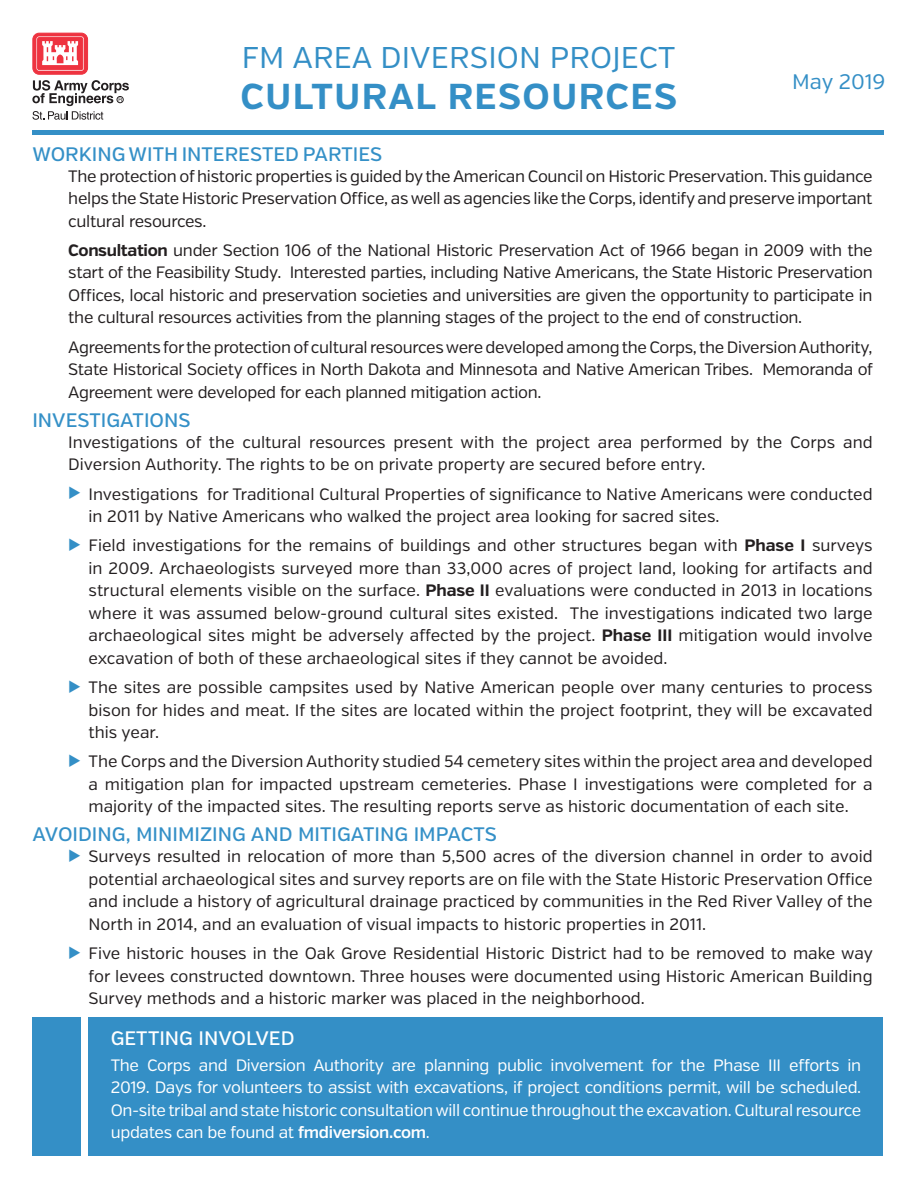
<style>
.page{position:relative;width:918px;height:1188px;background:#fff}
.page>*{position:absolute;margin:0;border:0;box-sizing:border-box;transform-origin:0 0}
.t1{font:700 36px "Verb";letter-spacing:.04em;color:#348fc6}
.t2{font:30px "Verb";letter-spacing:.005em;color:#348fc6}
.t3{font:21px "Verb";color:#348fc6}
.t4{font:500 19.5px "Verb";color:#3490c7}
.t5{font:500 19.5px "Verb";color:#fff}
.t6{font:16.5px/22.5px "Verb";color:#231f20;text-align:justify}
.t7{font:16.5px/22.5px "Verb";letter-spacing:-.02em;color:#fff;text-align:justify}
.s1{font-weight:700}
.s2{color:#348fc6}
.s3{font-weight:600}
</style>
<div class="page">
<div style="left:89px;top:1017px;width:794px;height:139px;background:#348fc6"></div>
<div style="left:32px;top:1017px;width:49px;height:139px;background:#348fc6"></div>
<div style="left:33px;top:33px;width:55px;height:41px;background:#ee3340;border-radius:6px"></div>
<div style="left:33px;top:33px;width:55px;height:41px;border:1px solid #ee3340;border-radius:6px"></div>
<div style="left:36px;top:36px;width:48px;height:35px;border:2px solid #fff;border-radius:2px"></div>
<div style="left:38px;top:38px;width:45px;height:32px;border:1px solid #ee3340;border-radius:2px"></div>
<svg style="left:42px;top:41px;width:36px;height:24px"></svg>
<svg style="left:32px;top:80px;width:97px;height:40px"></svg>
<hr style="left:32px;top:131px;width:852px;height:4px;background:#348fc6">
<p class="t2" style="left:242px;top:40px;width:435px">FM AREA DIVERSION PROJECT</p>
<p class="t1" style="left:240px;top:74px;width:438px">CULTURAL RESOURCES</p>
<p class="t3" style="left:792px;top:69px;width:95px">May 2019</p>
<p class="t4" style="left:32px;top:143px;width:351px">WORKING WITH INTERESTED PARTIES</p>
<p class="t6" style="left:68px;top:165px;width:806px">The protection of historic properties is guided by the American Council on Historic Preservation. This guidance helps the State Historic Preservation Office, as well as agencies like the Corps, identify and preserve important cultural resources.</p>
<p class="t6" style="left:68px;top:239px;width:806px"><span class="s1">Consultation</span> under Section 106 of the National Historic Preservation Act of 1966 began in 2009 with the start of the Feasibility Study. Interested parties, including Native Americans, the State Historic Preservation Offices, local historic and preservation societies and universities are given the opportunity to participate in the cultural resources activities from the planning stages of the project to the end of construction.</p>
<p class="t6" style="left:68px;top:336px;width:806px">Agreements for the protection of cultural resources were developed among the Corps, the Diversion Authority, State Historical Society offices in North Dakota and Minnesota and Native American Tribes. Memoranda of Agreement were developed for each planned mitigation action.</p>
<p class="t4" style="left:32px;top:408px;width:160px">INVESTIGATIONS</p>
<p class="t6" style="left:68px;top:431px;width:806px">Investigations of the cultural resources present with the project area performed by the Corps and<br>Diversion Authority. The rights to be on private property are secured before entry.</p>
<p class="t6" style="left:89px;top:483px;width:786px;text-indent:-20px"><span class="s2">◆</span> Investigations for Traditional Cultural Properties of significance to Native Americans were conducted in 2011 by Native Americans who walked the project area looking for sacred sites.</p>
<p class="t6" style="left:89px;top:535px;width:786px;text-indent:-20px"><span class="s2">◆</span> Field investigations for the remains of buildings and other structures began with <span class="s1">Phase I</span> surveys in 2009. Archaeologists surveyed more than 33,000 acres of project land, looking for artifacts and structural elements visible on the surface. <span class="s1">Phase II</span> evaluations were conducted in 2013 in locations where it was assumed below-ground cultural sites existed. The investigations indicated two large archaeological sites might be adversely affected by the project. <span class="s1">Phase III</span> mitigation would involve excavation of both of these archaeological sites if they cannot be avoided.</p>
<p class="t6" style="left:89px;top:676px;width:786px;text-indent:-20px"><span class="s2">◆</span> The sites are possible campsites used by Native American people over many centuries to process bison for hides and meat. If the sites are located within the project footprint, they will be excavated this year.</p>
<p class="t6" style="left:89px;top:751px;width:786px;text-indent:-20px"><span class="s2">◆</span> The Corps and the Diversion Authority studied 54 cemetery sites within the project area and developed a mitigation plan for impacted upstream cemeteries. Phase I investigations were completed for a majority of the impacted sites. The resulting reports serve as historic documentation of each site.</p>
<p class="t4" style="left:32px;top:823px;width:466px">AVOIDING, MINIMIZING AND MITIGATING IMPACTS</p>
<p class="t6" style="left:89px;top:846px;width:786px;text-indent:-20px"><span class="s2">◆</span> Surveys resulted in relocation of more than 5,500 acres of the diversion channel in order to avoid potential archaeological sites and survey reports are on file with the State Historic Preservation Office and include a history of agricultural drainage practiced by communities in the Red River Valley of the North in 2014, and an evaluation of visual impacts to historic properties in 2011.</p>
<p class="t6" style="left:89px;top:942px;width:786px;text-indent:-20px"><span class="s2">◆</span> Five historic houses in the Oak Grove Residential Historic District had to be removed to make way for levees constructed downtown. Three houses were documented using Historic American Building Survey methods and a historic marker was placed in the neighborhood.</p>
<p class="t5" style="left:111px;top:1026px;width:185px">GETTING INVOLVED</p>
<p class="t7" style="left:111px;top:1054px;width:752px">The Corps and Diversion Authority are planning public involvement for the Phase III efforts in 2019. Days for volunteers to assist with excavations, if project conditions permit, will be scheduled.<br>On-site tribal and state historic consultation will continue throughout the excavation. Cultural resource updates can be found at <span class="s3">fmdiversion.com</span>.</p>
</div>
